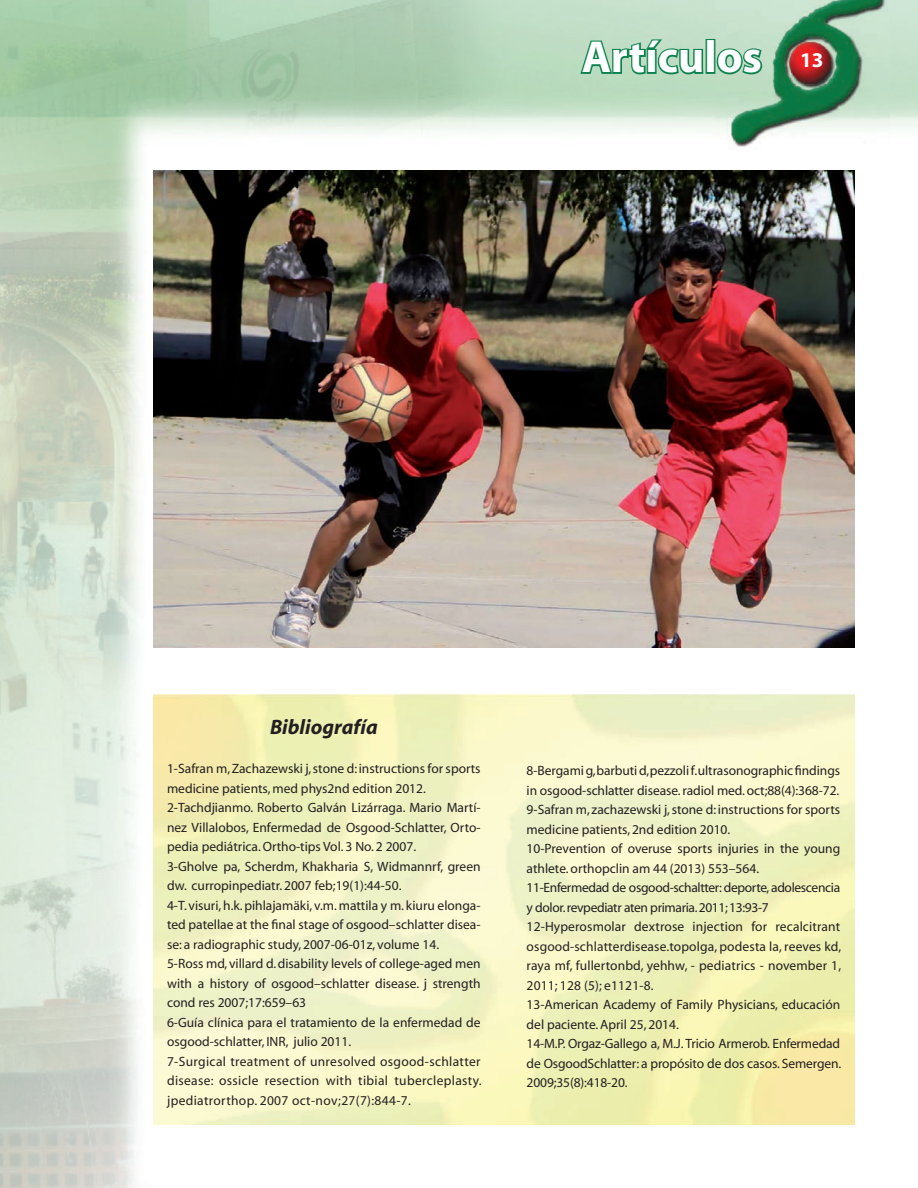
<style>
.page{position:relative;width:918px;height:1188px;background:#fff}
.page>*{position:absolute;margin:0;border:0;box-sizing:border-box;transform-origin:0 0}
.t1{font:700 45px "Myriad";color:#fff}
.t2{font:italic 700 21px "Myriad";color:#231f20}
.t3{font:13.5px/19.5px "Myriad";color:#231f20}
.s1{font-size:21px}
</style>
<div class="page">
<img style="left:0;top:0;width:918px;height:1188px">
<img style="left:716px;top:0;width:174px;height:154px">
<svg style="left:578px;top:37px;width:127px;height:39px;background:#7ebb98"></svg>
<div style="left:706px;top:39px;width:9px;height:35px;border:3px solid #0d824e"></div>
<svg style="left:715px;top:47px;width:49px;height:29px"></svg>
<img style="left:153px;top:695px;width:701px;height:429px">
<img style="left:153px;top:170px;width:701px;height:477px">
<h1 class="t1" style="left:582px;top:34px;width:243px">Artículos <span class="s1">13</span></h1>
<h2 class="t2" style="left:270px;top:717px;width:109px">Bibliografía</h2>
<p class="t3" style="left:167px;top:760px;width:316px">1-Safran m, Zachazewski j, stone d: instructions for sports medicine patients, med phys2nd edition 2012.<br>2-Tachdjianmo. Roberto Galván Lizárraga. Mario Martí&shy;nez Villalobos, Enfermedad de Osgood-Schlatter, Orto&shy;pedia pediátrica. Ortho-tips Vol. 3 No. 2 2007.<br>3-Gholve pa, Scherdm, Khakharia S, Widmannrf, green dw. curropinpediatr. 2007 feb;19(1):44-50.<br>4-T. visuri, h.k. pihlajamäki, v.m. mattila y m. kiuru elonga&shy;ted patellae at the final stage of osgood–schlatter disea&shy;se: a radiographic study, 2007-06-01z, volume 14.<br>5-Ross md, villard d. disability levels of college-aged men with a history of osgood–schlatter disease. j strength cond res 2007;17:659–63<br>6-Guía clínica para el tratamiento de la enfermedad de osgood-schlatter, INR, julio 2011.<br>7-Surgical treatment of unresolved osgood-schlatter disease: ossicle resection with tibial tubercleplasty. jpediatrorthop. 2007 oct-nov;27(7):844-7.</p>
<p class="t3" style="left:527px;top:762px;width:316px">8-Bergami g,barbuti d,pezzoli f.ultrasonographic findings in osgood-schlatter disease. radiol med. oct;88(4):368-72.<br>9-Safran m, zachazewski j, stone d: instructions for sports medicine patients, 2nd edition 2010.<br>10-Prevention of overuse sports injuries in the young athlete. orthopclin am 44 (2013) 553–564.<br>11-Enfermedad de osgood-schaltter: deporte, adolescencia y dolor. revpediatr aten primaria. 2011; 13:93-7<br>12-Hyperosmolar dextrose injection for recalcitrant osgood-schlatterdisease.topolga, podesta la, reeves kd, raya mf, fullertonbd, yehhw, - pediatrics - november 1, 2011; 128 (5); e1121-8.<br>13-American Academy of Family Physicians, educación del paciente. April 25, 2014.<br>14-M.P. Orgaz-Gallego a, M.J. Tricio Armerob. Enfermedad de OsgoodSchlatter: a propósito de dos casos. Semergen.<br>2009;35(8):418-20.</p>
</div>
